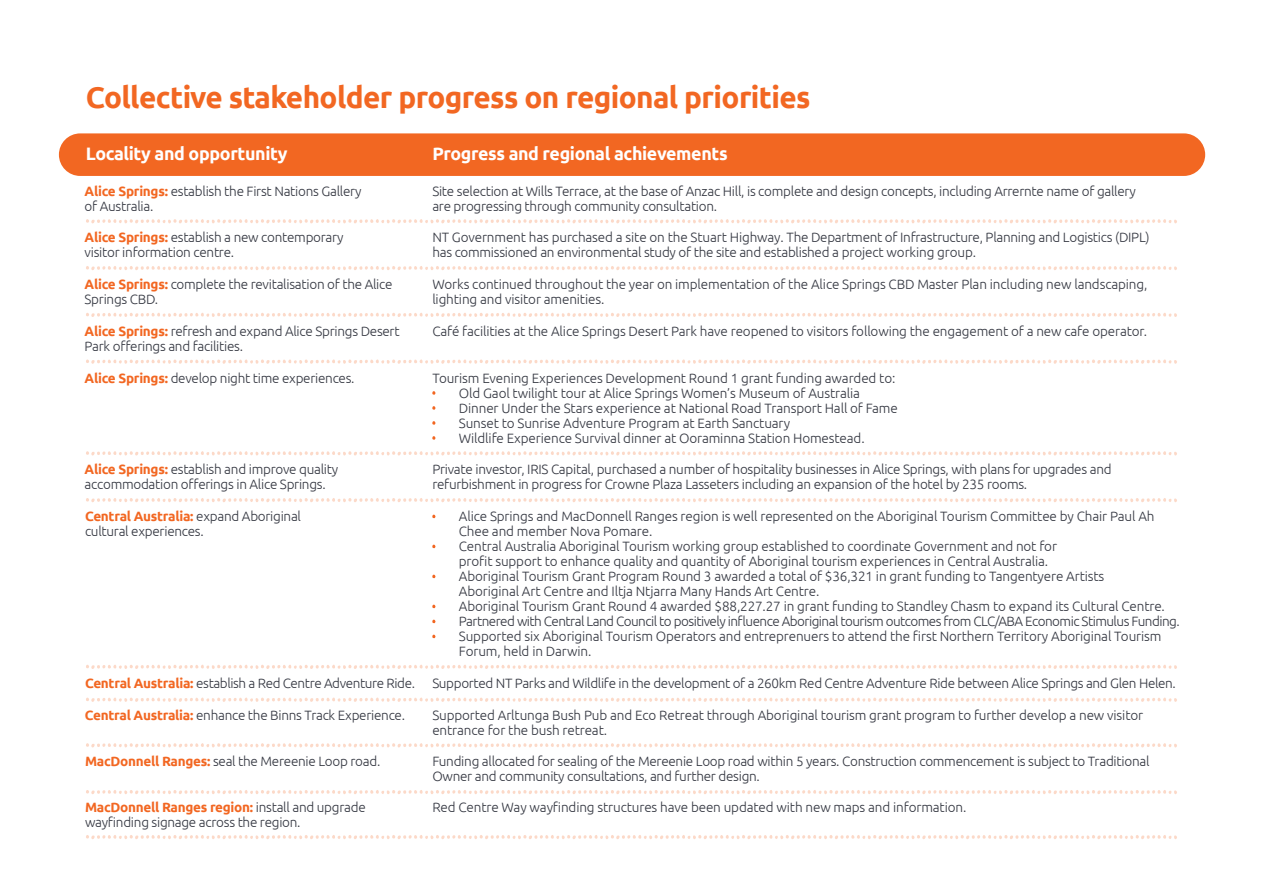
<style>
.page{position:relative;width:1263px;height:893px;background:#fff}
.page>*{position:absolute;margin:0;border:0;box-sizing:border-box;transform-origin:0 0}
.t1{font:700 30px "Ubuntu";letter-spacing:-.02em;color:#f26722}
.t2{font:700 18px "Ubuntu";letter-spacing:-.02em;color:#fff}
.t3{font:300 13.5px/15px "Ubuntu";letter-spacing:-.01em;color:#343741}
.t4{font:300 13.5px "Ubuntu";letter-spacing:-.03em;color:#343741}
.t5{font:700 13.5px "Ubuntu";letter-spacing:-.02em;color:#f26722}
.s1{font-weight:700;color:#f26722}
.s2{font-weight:300;color:#343741}
</style>
<div class="page">
<div style="left:59px;top:133px;width:1146px;height:43px;background:#f26722;border-radius:21px"></div>
<svg style="left:86px;top:498px;width:1091px;height:5px"></svg>
<svg style="left:86px;top:664px;width:1091px;height:5px"></svg>
<svg style="left:86px;top:697px;width:1091px;height:5px"></svg>
<svg style="left:86px;top:743px;width:1091px;height:5px"></svg>
<svg style="left:86px;top:790px;width:1091px;height:4px"></svg>
<svg style="left:86px;top:835px;width:1091px;height:4px"></svg>
<svg style="left:86px;top:451px;width:1091px;height:5px"></svg>
<svg style="left:86px;top:359px;width:1091px;height:5px"></svg>
<svg style="left:86px;top:312px;width:1091px;height:5px"></svg>
<svg style="left:86px;top:266px;width:1091px;height:4px"></svg>
<svg style="left:86px;top:219px;width:1091px;height:5px"></svg>
<svg style="left:432px;top:391px;width:4px;height:4px"></svg>
<svg style="left:432px;top:406px;width:4px;height:4px"></svg>
<svg style="left:432px;top:421px;width:4px;height:4px"></svg>
<svg style="left:432px;top:436px;width:4px;height:4px"></svg>
<svg style="left:432px;top:514px;width:4px;height:4px"></svg>
<svg style="left:432px;top:544px;width:4px;height:4px"></svg>
<svg style="left:432px;top:574px;width:4px;height:4px"></svg>
<svg style="left:432px;top:604px;width:4px;height:4px"></svg>
<svg style="left:432px;top:619px;width:4px;height:4px"></svg>
<svg style="left:432px;top:634px;width:4px;height:4px"></svg>
<h1 class="t1" style="left:86px;top:79px;width:726px">Collective stakeholder progress on regional priorities</h1>
<h2 class="t2" style="left:86px;top:143px;width:203px">Locality and opportunity</h2>
<p class="t3" style="left:432px;top:183px;width:705px">Site selection at Wills Terrace, at the base of Anzac Hill, is complete and design concepts, including Arrernte name of gallery are progressing through community consultation.</p>
<h2 class="t2" style="left:432px;top:143px;width:297px">Progress and regional achievements</h2>
<p class="t3" style="left:85px;top:183px;width:278px"><span class="s1">Alice Springs:</span> establish the First Nations Gallery of Australia.</p>
<p class="t3" style="left:85px;top:230px;width:261px"><span class="s1">Alice Springs:</span> establish a new contemporary visitor information centre.</p>
<p class="t3" style="left:85px;top:276px;width:309px"><span class="s1">Alice Springs:</span> complete the revitalisation of the Alice<br>Springs CBD.</p>
<p class="t3" style="left:432px;top:230px;width:719px">NT Government has purchased a site on the Stuart Highway. The Department of Infrastructure, Planning and Logistics (DIPL) has commissioned an environmental study of the site and established a project working group.</p>
<p class="t3" style="left:432px;top:276px;width:717px">Works continued throughout the year on implementation of the Alice Springs CBD Master Plan including new landscaping, lighting and visitor amenities.</p>
<p class="t3" style="left:85px;top:323px;width:317px"><span class="s1">Alice Springs:</span> refresh and expand Alice Springs Desert</p>
<p class="t3" style="left:432px;top:323px;width:716px">Café facilities at the Alice Springs Desert Park have reopened to visitors following the engagement of a new cafe operator.</p>
<p class="t3" style="left:85px;top:338px;width:160px">Park offerings and facilities.</p>
<p class="t3" style="left:459px;top:370px;width:440px;text-indent:-27px">Tourism Evening Experiences Development Round 1 grant funding awarded to:<br>Old Gaol twilight tour at Alice Springs Women’s Museum of Australia Dinner Under the Stars experience at National Road Transport Hall of Fame Sunset to Sunrise Adventure Program at Earth Sanctuary<br>Wildlife Experience Survival dinner at Ooraminna Station Homestead.</p>
<p class="t3" style="left:85px;top:370px;width:271px"><span class="s1">Alice Springs:</span> develop night time experiences.</p>
<p class="t3" style="left:85px;top:462px;width:255px"><span class="s1">Alice Springs:</span> establish and improve quality accommodation offerings in Alice Springs.</p>
<p class="t3" style="left:85px;top:509px;width:218px"><span class="s1">Central Australia:</span> expand Aboriginal cultural experiences.</p>
<p class="t3" style="left:432px;top:462px;width:681px">Private investor, IRIS Capital, purchased a number of hospitality businesses in Alice Springs, with plans for upgrades and refurbishment in progress for Crowne Plaza Lasseters including an expansion of the hotel by 235 rooms.</p>
<p class="t3" style="left:459px;top:509px;width:722px">Alice Springs and MacDonnell Ranges region is well represented on the Aboriginal Tourism Committee by Chair Paul Ah Chee and member Nova Pomare.<br>Central Australia Aboriginal Tourism working group established to coordinate Government and not for<br>profit support to enhance quality and quantity of Aboriginal tourism experiences in Central Australia.<br>Aboriginal Tourism Grant Program Round 3 awarded a total of $36,321 in grant funding to Tangentyere Artists<br>Aboriginal Art Centre and Iltja Ntjarra Many Hands Art Centre.<br>Aboriginal Tourism Grant Round 4 awarded $88,227.27 in grant funding to Standley Chasm to expand its Cultural Centre.<br>Partnered with Central Land Council to positively influence Aboriginal tourism outcomes from CLC/ABA Economic Stimulus Funding.<br>Supported six Aboriginal Tourism Operators and entreprenuers to attend the first Northern Territory Aboriginal Tourism Forum, held in Darwin.</p>
<p class="t4" style="left:85px;top:675px;width:331px"><span class="s1">Central Australia:</span> establish a Red Centre Adventure Ride.</p>
<p class="t3" style="left:432px;top:675px;width:745px">Supported NT Parks and Wildlife in the development of a 260km Red Centre Adventure Ride between Alice Springs and Glen Helen.</p>
<p class="t3" style="left:432px;top:707px;width:712px">Supported Arltunga Bush Pub and Eco Retreat through Aboriginal tourism grant program to further develop a new visitor entrance for the bush retreat.</p>
<p class="t3" style="left:85px;top:707px;width:322px"><span class="s1">Central Australia:</span> enhance the Binns Track Experience.</p>
<p class="t3" style="left:85px;top:754px;width:297px"><span class="s1">MacDonnell Ranges:</span> seal the Mereenie Loop road.</p>
<p class="t5" style="left:85px;top:799px;width:282px">MacDonnell Ranges region: <span class="s2">install and upgrade</span></p>
<p class="t3" style="left:432px;top:800px;width:535px">Red Centre Way wayfinding structures have been updated with new maps and information.</p>
<p class="t3" style="left:85px;top:815px;width:217px">wayfinding signage across the region.</p>
<p class="t3" style="left:432px;top:754px;width:719px">Funding allocated for sealing of the Mereenie Loop road within 5 years. Construction commencement is subject to Traditional<br>Owner and community consultations, and further design.</p>
</div>
